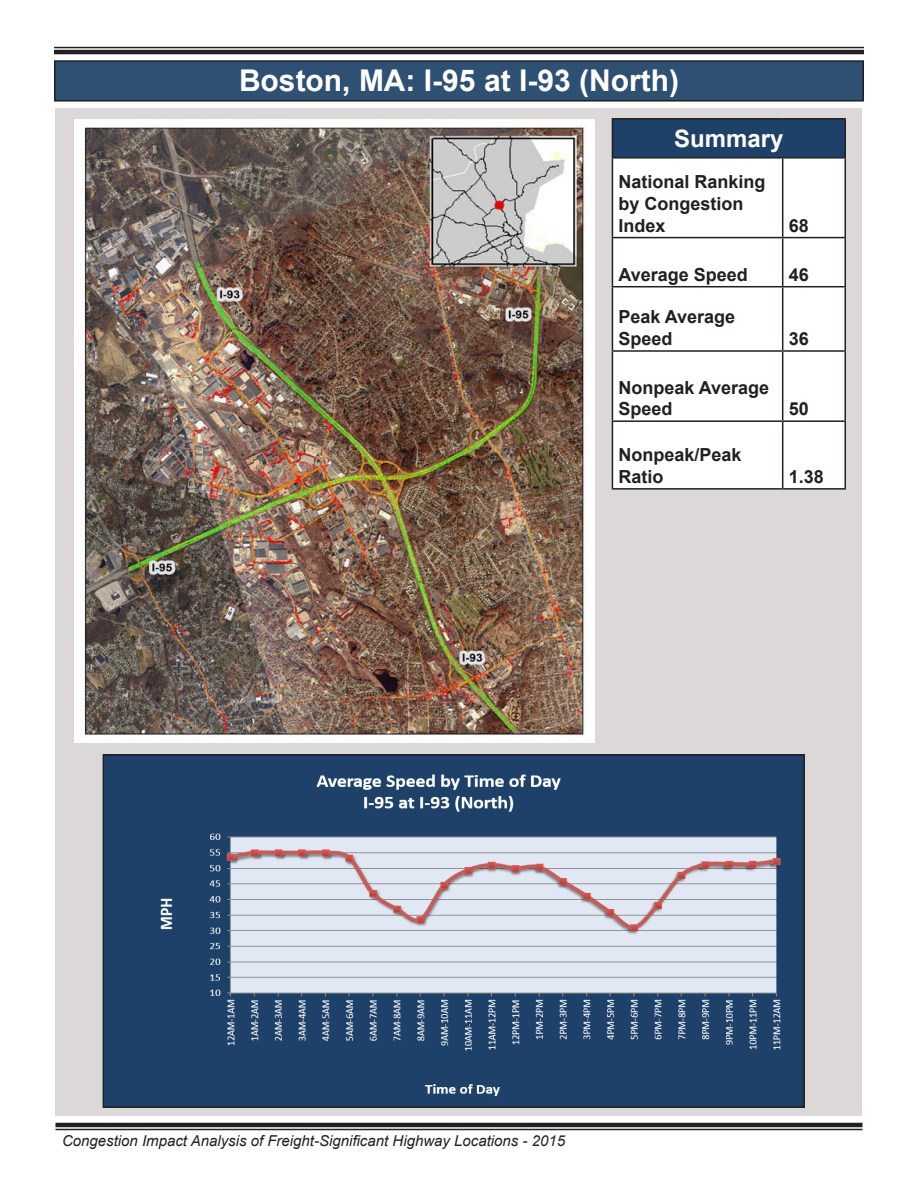
<style>
.page{position:relative;width:918px;height:1188px;background:#fff}
.page>*{position:absolute;margin:0;border:0;box-sizing:border-box;transform-origin:0 0}
.t1{font:700 30px "Arial";color:#fff}
.t2{font:700 24px "Arial";color:#fff}
.t3{font:700 18px/21.6px "Arial";color:#231f20}
.t4{font:italic 15px "Arial";color:#231f20}
</style>
<div class="page">
<div style="left:56px;top:108px;width:806px;height:1008px;background:#dcd8d7"></div>
<img style="left:74px;top:120px;width:520px;height:623px">
<div style="left:55px;top:61px;width:808px;height:40px;background:#2e5072"></div>
<div style="left:54px;top:60px;width:810px;height:42px;border:2px solid #231f20"></div>
<hr style="left:56px;top:1129px;width:806px;height:1px;background:#231f20">
<hr style="left:56px;top:1123px;width:806px;height:4px;background:#231f20">
<div style="left:612px;top:119px;width:233px;height:39px;background:#1e4169"></div>
<div style="left:613px;top:159px;width:231px;height:329px;background:#fff"></div>
<hr style="left:612px;top:159px;width:1px;height:78px;background:#231f20">
<hr style="left:782px;top:159px;width:1px;height:78px;background:#231f20">
<hr style="left:844px;top:159px;width:2px;height:78px;background:#231f20">
<hr style="left:612px;top:237px;width:171px;height:1px;background:#231f20">
<hr style="left:612px;top:238px;width:1px;height:48px;background:#231f20">
<hr style="left:783px;top:237px;width:63px;height:1px;background:#231f20">
<hr style="left:782px;top:238px;width:1px;height:48px;background:#231f20">
<hr style="left:844px;top:238px;width:2px;height:48px;background:#231f20">
<hr style="left:612px;top:286px;width:171px;height:1px;background:#231f20">
<hr style="left:612px;top:287px;width:1px;height:63px;background:#231f20">
<hr style="left:783px;top:286px;width:63px;height:1px;background:#231f20">
<hr style="left:782px;top:287px;width:1px;height:63px;background:#231f20">
<hr style="left:844px;top:287px;width:2px;height:63px;background:#231f20">
<hr style="left:612px;top:350px;width:171px;height:2px;background:#231f20">
<hr style="left:612px;top:352px;width:1px;height:68px;background:#231f20">
<hr style="left:783px;top:350px;width:63px;height:2px;background:#231f20">
<hr style="left:782px;top:352px;width:1px;height:68px;background:#231f20">
<hr style="left:844px;top:352px;width:2px;height:68px;background:#231f20">
<hr style="left:612px;top:420px;width:171px;height:2px;background:#231f20">
<hr style="left:612px;top:422px;width:1px;height:66px;background:#231f20">
<hr style="left:783px;top:420px;width:63px;height:2px;background:#231f20">
<hr style="left:782px;top:422px;width:1px;height:66px;background:#231f20">
<hr style="left:844px;top:422px;width:2px;height:66px;background:#231f20">
<hr style="left:612px;top:488px;width:171px;height:2px;background:#231f20">
<hr style="left:783px;top:488px;width:63px;height:2px;background:#231f20">
<hr style="left:612px;top:118px;width:171px;height:2px;background:#231f20">
<hr style="left:612px;top:120px;width:1px;height:37px;background:#231f20">
<hr style="left:783px;top:118px;width:63px;height:2px;background:#231f20">
<hr style="left:844px;top:120px;width:2px;height:37px;background:#231f20">
<hr style="left:612px;top:157px;width:171px;height:2px;background:#231f20">
<hr style="left:783px;top:157px;width:63px;height:2px;background:#231f20">
<img style="left:106px;top:757px;width:696px;height:348px">
<div style="left:103px;top:754px;width:702px;height:354px;border:2px solid #231f20"></div>
<hr style="left:54px;top:47px;width:810px;height:1px;background:#231f20">
<hr style="left:54px;top:50px;width:810px;height:4px;background:#231f20">
<p class="t1" style="left:239px;top:60px;width:442px">Boston, MA: I-95 at I-93 (North)</p>
<p class="t2" style="left:674px;top:123px;width:111px">Summary</p>
<p class="t3" style="left:618px;top:172px;width:149px">National Ranking by Congestion<br>Index</p>
<p class="t3" style="left:789px;top:215px;width:22px">68</p>
<p class="t3" style="left:618px;top:264px;width:131px">Average Speed</p>
<p class="t3" style="left:789px;top:264px;width:22px">46</p>
<p class="t3" style="left:618px;top:307px;width:118px">Peak Average<br>Speed</p>
<p class="t3" style="left:789px;top:328px;width:22px">36</p>
<p class="t3" style="left:618px;top:377px;width:152px">Nonpeak Average<br>Speed</p>
<p class="t3" style="left:618px;top:445px;width:125px">Nonpeak/Peak<br>Ratio</p>
<p class="t3" style="left:789px;top:399px;width:22px">50</p>
<p class="t3" style="left:789px;top:466px;width:37px">1.38</p>
<p class="t4" style="left:62px;top:1131px;width:504px">Congestion Impact Analysis of Freight-Significant Highway Locations - 2015</p>
</div>
